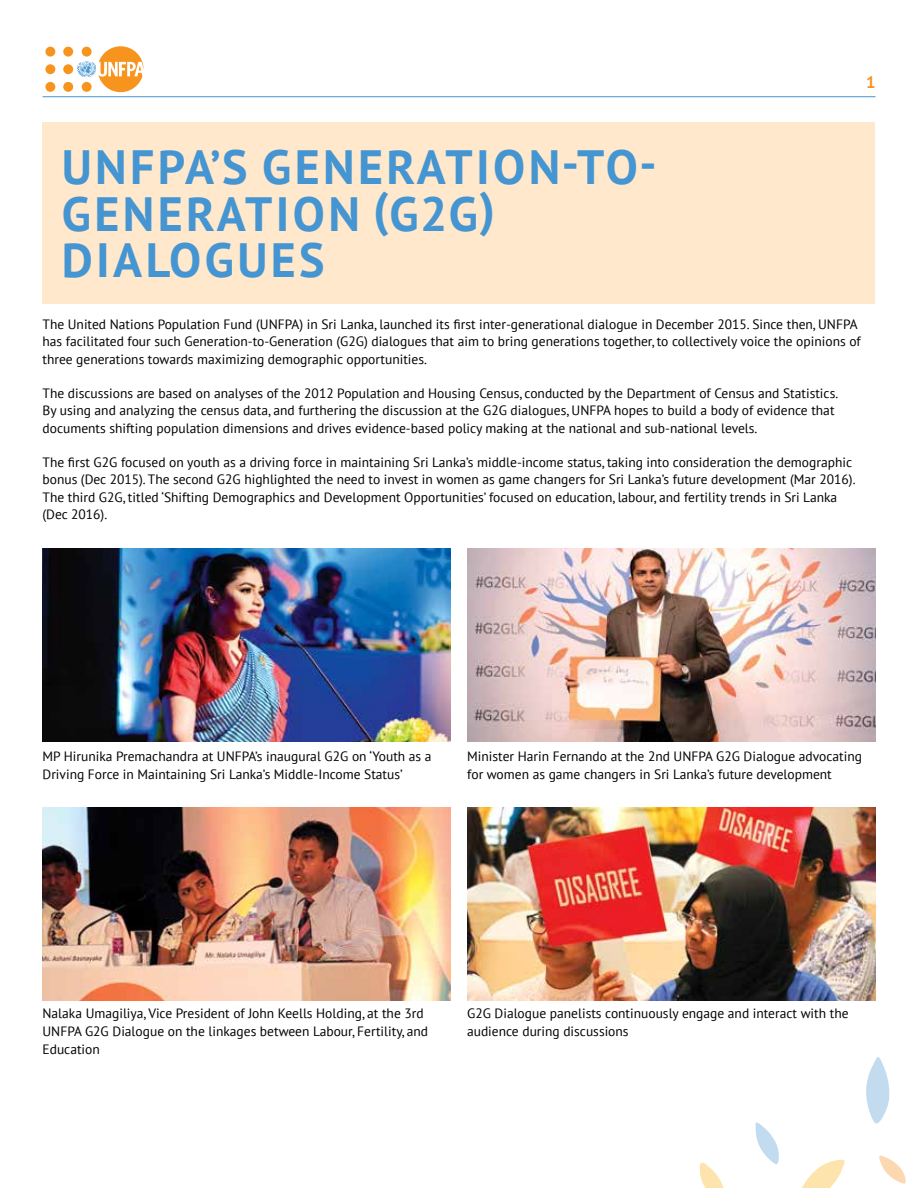
<style>
.page{position:relative;width:918px;height:1188px;background:#fff}
.page>*{position:absolute;margin:0;border:0;box-sizing:border-box;transform-origin:0 0}
.t1{font:700 48px/46.5px "PT Sans";letter-spacing:.07em;color:#4495d1}
.t2{font:700 16.5px "PT Sans";color:#f7941e}
.t3{font:13.5px/17.2px "PT Sans";color:#000}
</style>
<div class="page">
<hr style="left:43px;top:96px;width:832px;height:1px;background:#4495d1">
<div style="left:63px;top:64px;width:10px;height:10px;background:#f7941e;border-radius:50%"></div>
<div style="left:63px;top:82px;width:10px;height:10px;background:#f7941e;border-radius:50%"></div>
<div style="left:63px;top:47px;width:10px;height:10px;background:#f7941e;border-radius:50%"></div>
<div style="left:45px;top:64px;width:10px;height:10px;background:#f7941e;border-radius:50%"></div>
<div style="left:45px;top:82px;width:10px;height:10px;background:#f7941e;border-radius:50%"></div>
<div style="left:45px;top:47px;width:10px;height:10px;background:#f7941e;border-radius:50%"></div>
<svg style="left:77px;top:46px;width:67px;height:46px"></svg>
<svg style="left:802px;top:1160px;width:43px;height:28px"></svg>
<svg style="left:699px;top:1162px;width:25px;height:26px"></svg>
<svg style="left:756px;top:1122px;width:23px;height:42px"></svg>
<svg style="left:879px;top:1155px;width:27px;height:29px"></svg>
<svg style="left:866px;top:1057px;width:24px;height:67px"></svg>
<div style="left:43px;top:122px;width:832px;height:181px;background:#ffe8cb"></div>
<img style="left:43px;top:549px;width:408px;height:193px">
<img style="left:467px;top:549px;width:408px;height:193px">
<img style="left:43px;top:808px;width:408px;height:192px">
<img style="left:467px;top:808px;width:408px;height:192px">
<h1 class="t1" style="left:62px;top:143px;width:596px">UNFPA’s GENERATION-TO-<br>GENERATION (G2G)<br>DIALOGUES</h1>
<p class="t2" style="left:866px;top:71px;width:11px">1</p>
<p class="t3" style="left:43px;top:315px;width:820px">The United Nations Population Fund (UNFPA) in Sri Lanka, launched its first inter-generational dialogue in December 2015. Since then, UNFPA has facilitated four such Generation-to-Generation (G2G) dialogues that aim to bring generations together, to collectively voice the opinions of three generations towards maximizing demographic opportunities.</p>
<p class="t3" style="left:43px;top:384px;width:797px">The discussions are based on analyses of the 2012 Population and Housing Census, conducted by the Department of Census and Statistics.<br>By using and analyzing the census data, and furthering the discussion at the G2G dialogues, UNFPA hopes to build a body of evidence that documents shifting population dimensions and drives evidence-based policy making at the national and sub-national levels.</p>
<p class="t3" style="left:43px;top:453px;width:815px">The first G2G focused on youth as a driving force in maintaining Sri Lanka’s middle-income status, taking into consideration the demographic bonus (Dec 2015). The second G2G highlighted the need to invest in women as game changers for Sri Lanka’s future development (Mar 2016).<br>The third G2G, titled ‘Shifting Demographics and Development Opportunities’ focused on education, labour, and fertility trends in Sri Lanka (Dec 2016).</p>
<p class="t3" style="left:43px;top:747px;width:391px;line-height:18px">MP Hirunika Premachandra at UNFPA’s inaugural G2G on ‘Youth as a<br>Driving Force in Maintaining Sri Lanka’s Middle-Income Status’</p>
<p class="t3" style="left:467px;top:747px;width:396px;line-height:18px">Minister Harin Fernando at the 2nd UNFPA G2G Dialogue advocating for women as game changers in Sri Lanka’s future development</p>
<p class="t3" style="left:43px;top:1004px;width:387px;line-height:18px">Nalaka Umagiliya, Vice President of John Keells Holding, at the 3rd<br>UNFPA G2G Dialogue on the linkages between Labour, Fertility, and<br>Education</p>
<p class="t3" style="left:467px;top:1004px;width:383px;line-height:18px">G2G Dialogue panelists continuously engage and interact with the audience during discussions</p>
</div>
